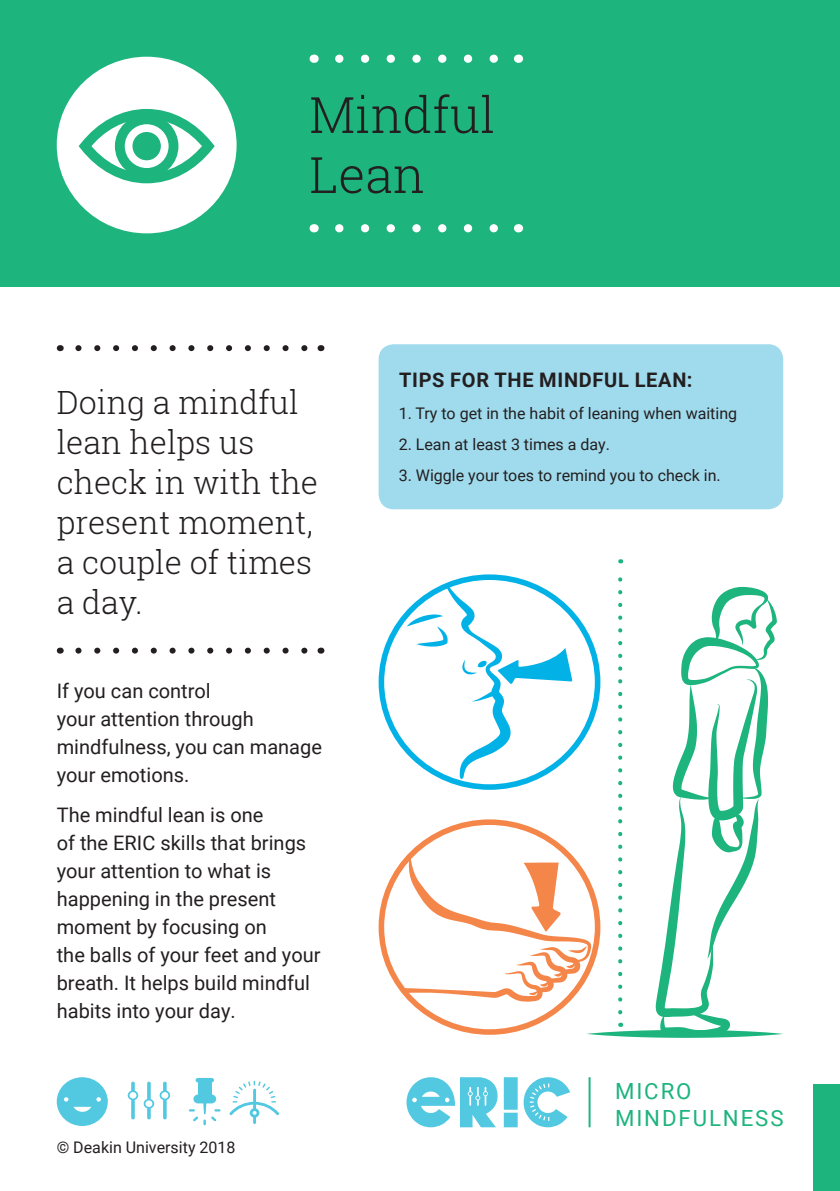
<style>
.page{position:relative;width:840px;height:1191px;background:#fff}
.page>*{position:absolute;margin:0;border:0;box-sizing:border-box;transform-origin:0 0}
.t1{font:300 50px/60px "Roboto Slab";color:#231f20}
.t2{font:300 32px/40px "Roboto Slab";color:#231f20}
.t3{font:22.2px/26.6px "Roboto";letter-spacing:.085em;color:#1db47e}
.t4{font:20px/28px "Roboto";color:#231f20}
.t5{font:700 20px "Roboto";letter-spacing:.035em;color:#231f20}
.t6{font:16px "Roboto";color:#231f20}
</style>
<div class="page">
<div style="left:0;top:0;width:839px;height:287px;background:#1db47e"></div>
<div style="left:57px;top:57px;width:179px;height:176px;background:#fff;border-radius:50%"></div>
<div style="left:80px;top:109px;width:133px;height:74px;border:10px solid #1db47e;border-radius:50%"></div>
<div style="left:115px;top:114px;width:63px;height:64px;border:10px solid #1db47e;border-radius:50%"></div>
<div style="left:132px;top:132px;width:29px;height:28px;background:#1db47e;border-radius:50%"></div>
<svg style="left:128px;top:1081px;width:42px;height:38px"></svg>
<svg style="left:229px;top:1080px;width:50px;height:44px"></svg>
<div style="left:57px;top:1077px;width:51px;height:49px;background:#52c8e1;border-radius:50%"></div>
<svg style="left:64px;top:1097px;width:37px;height:14px"></svg>
<hr style="left:195px;top:1078px;width:19px;height:4px;background:#52c8e1;border-radius:2px">
<div style="left:198px;top:1080px;width:13px;height:16px;background:#52c8e1"></div>
<svg style="left:189px;top:1090px;width:31px;height:35px"></svg>
<svg style="left:503px;top:1077px;width:14px;height:50px"></svg>
<svg style="left:523px;top:1077px;width:47px;height:50px"></svg>
<svg style="left:406px;top:1077px;width:91px;height:50px"></svg>
<hr style="left:588px;top:1077px;width:2px;height:50px;background:#1fb57f">
<div style="left:813px;top:1083px;width:26px;height:108px;background:#1db47e"></div>
<svg style="left:339px;top:55px;width:159px;height:8px"></svg>
<svg style="left:339px;top:224px;width:159px;height:8px"></svg>
<svg style="left:78px;top:345px;width:230px;height:6px"></svg>
<svg style="left:78px;top:647px;width:230px;height:6px"></svg>
<svg style="left:387px;top:559px;width:395px;height:478px"></svg>
<div style="left:378px;top:819px;width:222px;height:215px;border:6px solid #f58649;border-radius:50%"></div>
<div style="left:378px;top:344px;width:404px;height:165px;background:#a0dbed;border-radius:15px"></div>
<h1 class="t1" style="left:309px;top:84px;width:187px">Mindful<br>Lean</h1>
<h2 class="t2" style="left:57px;top:381px;width:263px">Doing a mindful lean helps us check in with the present moment, a couple of times a day.</h2>
<p class="t4" style="left:57px;top:676px;width:267px">If you can control<br>your attention through mindfulness, you can manage your emotions.</p>
<p class="t4" style="left:57px;top:800px;width:265px">The mindful lean is one<br>of the ERIC skills that brings your attention to what is happening in the present moment by focusing on<br>the balls of your feet and your breath. It helps build mindful habits into your day.</p>
<p class="t6" style="left:57px;top:1136px;width:180px">© Deakin University 2018</p>
<p class="t5" style="left:399px;top:366px;width:295px">TIPS FOR THE MINDFUL LEAN:</p>
<p class="t6" style="left:398px;top:402px;width:340px">1. Try to get in the habit of leaning when waiting</p>
<p class="t6" style="left:398px;top:433px;width:213px">2. Lean at least 3 times a day.</p>
<p class="t6" style="left:398px;top:464px;width:323px">3. Wiggle your toes to remind you to check in.</p>
<p class="t3" style="left:614px;top:1077px;width:170px">MICRO<br>MINDFULNESS</p>
</div>
